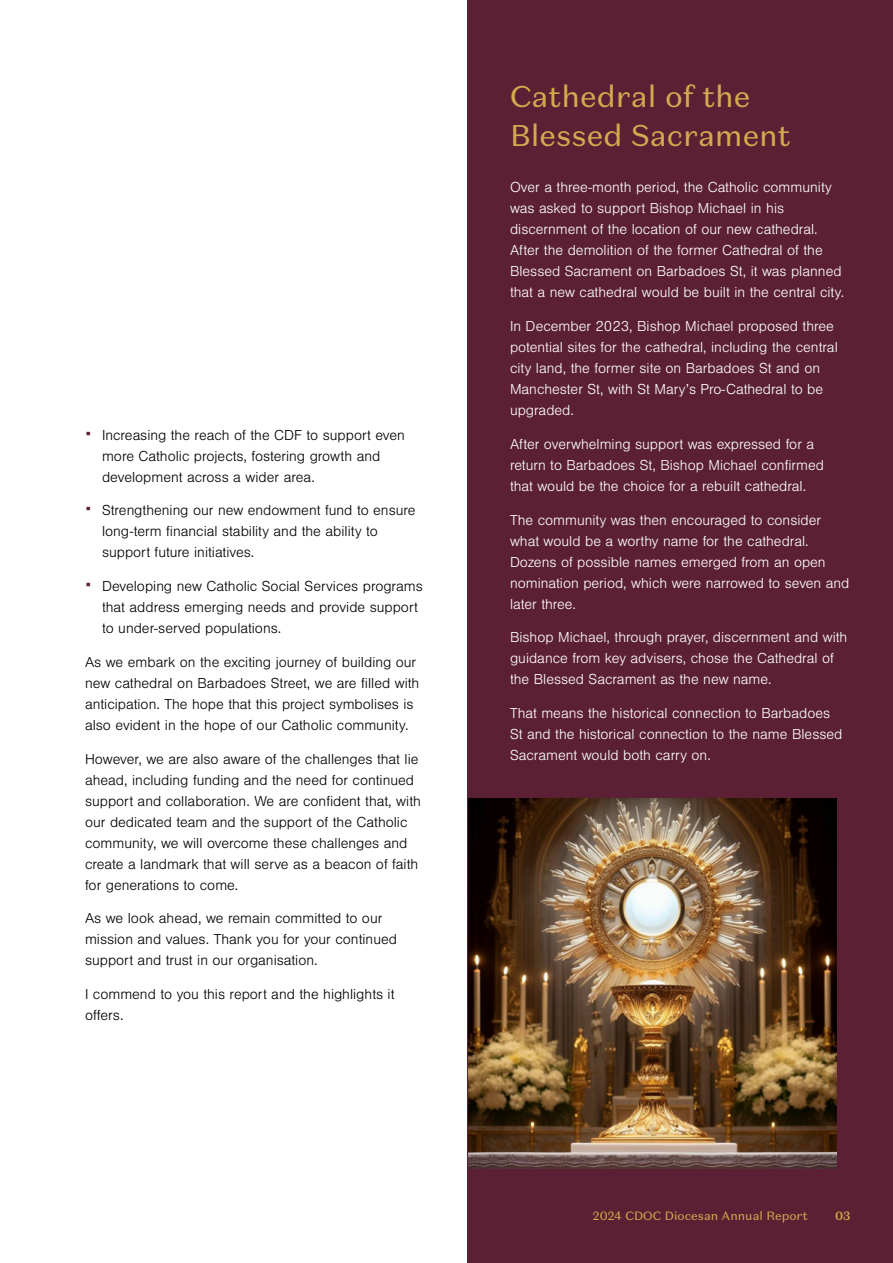
<style>
.page{position:relative;width:893px;height:1263px;background:#fff}
.page>*{position:absolute;margin:0;border:0;box-sizing:border-box;transform-origin:0 0}
.t1{font:30px/39px "Domaine Sans Text";color:#d3aa4f}
.t2{font:300 15px/21px "Nimbus San";color:#fff}
.t3{font:300 15px/21px "Nimbus San";color:#000}
.t4{font:12px "Domaine Sans Text";color:#d3aa4f}
.t5{font:500 12px "Domaine Sans Text";color:#d3aa4f}
</style>
<div class="page">
<div style="left:468px;top:0;width:425px;height:1263px;background:#5b2034"></div>
<img style="left:468px;top:799px;width:368px;height:369px">
<p class="t3" style="left:102px;top:424px;width:304px">Increasing the reach of the CDF to support even more Catholic projects, fostering growth and development across a wider area.</p>
<p class="t3" style="left:102px;top:500px;width:315px">Strengthening our new endowment fund to ensure long-term financial stability and the ability to support future initiatives.</p>
<p class="t3" style="left:102px;top:576px;width:322px">Developing new Catholic Social Services programs that address emerging needs and provide support to under-served populations.</p>
<p class="t3" style="left:85px;top:652px;width:336px">As we embark on the exciting journey of building our new cathedral on Barbadoes Street, we are filled with anticipation. The hope that this project symbolises is also evident in the hope of our Catholic community.</p>
<p class="t3" style="left:85px;top:748px;width:337px">However, we are also aware of the challenges that lie ahead, including funding and the need for continued support and collaboration. We are confident that, with our dedicated team and the support of the Catholic community, we will overcome these challenges and create a landmark that will serve as a beacon of faith for generations to come.</p>
<p class="t3" style="left:85px;top:908px;width:313px">As we look ahead, we remain committed to our mission and values. Thank you for your continued support and trust in our organisation.</p>
<p class="t3" style="left:85px;top:984px;width:311px">I commend to you this report and the highlights it offers.</p>
<h1 class="t1" style="left:510px;top:77px;width:282px">Cathedral of the<br>Blessed Sacrament</h1>
<p class="t2" style="left:510px;top:177px;width:336px">Over a three-month period, the Catholic community was asked to support Bishop Michael in his discernment of the location of our new cathedral.<br>After the demolition of the former Cathedral of the Blessed Sacrament on Barbadoes St, it was planned that a new cathedral would be built in the central city.</p>
<p class="t2" style="left:510px;top:316px;width:329px">In December 2023, Bishop Michael proposed three potential sites for the cathedral, including the central city land, the former site on Barbadoes St and on Manchester St, with St Mary’s Pro-Cathedral to be upgraded.</p>
<p class="t2" style="left:510px;top:434px;width:316px">After overwhelming support was expressed for a return to Barbadoes St, Bishop Michael confirmed that would be the choice for a rebuilt cathedral.</p>
<p class="t2" style="left:510px;top:510px;width:341px">The community was then encouraged to consider what would be a worthy name for the cathedral.<br>Dozens of possible names emerged from an open nomination period, which were narrowed to seven and later three.</p>
<p class="t2" style="left:510px;top:627px;width:339px">Bishop Michael, through prayer, discernment and with guidance from key advisers, chose the Cathedral of the Blessed Sacrament as the new name.</p>
<p class="t2" style="left:510px;top:703px;width:334px">That means the historical connection to Barbadoes<br>St and the historical connection to the name Blessed<br>Sacrament would both carry on.</p>
<p class="t4" style="left:593px;top:1209px;width:216px">2024 CDOC Diocesan Annual Report</p>
<p class="t5" style="left:835px;top:1208px;width:17px">03</p>
</div>
